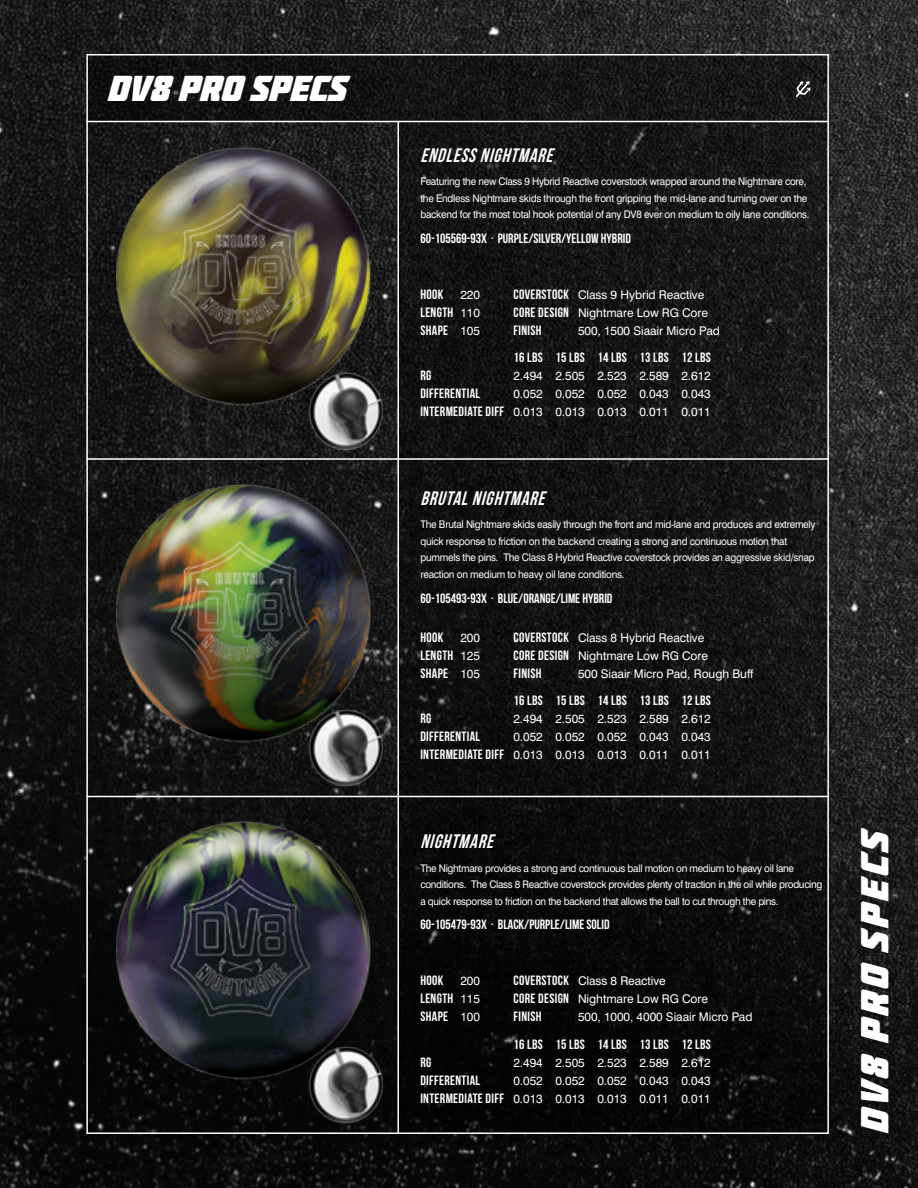
<style>
.page{position:relative;width:918px;height:1188px;background:#fff}
.page>*{position:absolute;margin:0;border:0;box-sizing:border-box;transform-origin:0 0}
.Color_Bar_heading-bd{font:italic 39px "Molot";color:#fff}
.t1{font:italic 36px "Molot";color:#fff}
.DV8_Product_subheadi{font:italic 19.5px "Bebas Neue";color:#fff;scale:.95 1}
.DV8_Ball_Chart_Body{font:13.5px "Bebas Neue";letter-spacing:.025em;color:#fff}
.DV8_Product_body_tex{font:13.5px "Bebas Neue";color:#fff}
.DV8_Ball_Chart_Body-2{font:12px "Swiss 721 BT";letter-spacing:-.005em;color:#fff}
.DV8_Product_body_tex-2{font:10.5px/16.5px "Swiss 721 BT";letter-spacing:-.025em;color:#fff;scale:.95 1}
.s1{font-family:"Swiss 721 BT";font-size:12px}
.s2{font-family:"Bebas Neue";font-size:13.5px}
</style>
<div class="page">
<svg style="left:0;top:0;width:1px;height:1188px"></svg>
<img style="left:1px;top:0;width:917px;height:1188px">
<svg style="left:399px;top:122px;width:427px;height:1009px;background:#101010"></svg>
<svg style="left:89px;top:57px;width:737px;height:64px;background:#151515"></svg>
<svg style="left:796px;top:81px;width:15px;height:16px"></svg>
<img style="left:89px;top:134px;width:309px;height:286px">
<img style="left:295px;top:362px;width:102px;height:96px">
<img style="left:89px;top:471px;width:309px;height:285px">
<img style="left:295px;top:699px;width:102px;height:95px">
<img style="left:89px;top:808px;width:309px;height:285px">
<img style="left:295px;top:1036px;width:102px;height:95px">
<hr style="left:86px;top:796px;width:743px;height:1px;background:#fff">
<hr style="left:86px;top:458px;width:743px;height:2px;background:#fff">
<hr style="left:86px;top:121px;width:743px;height:1px;background:#fff">
<hr style="left:398px;top:122px;width:1px;height:1012px;background:#fff">
<p class="t1" style="left:106px;top:67px;width:251px">DV8 PRO SPECS</p>
<p class="DV8_Product_subheadi" style="left:420px;top:145px;width:146px">ENDLESSNIGHTMARE</p>
<p class="DV8_Product_body_tex-2" style="left:420px;top:173px;width:411px">Featuring the new Class 9 Hybrid Reactive coverstock wrapped around the Nightmare core, the Endless Nightmare skids through the front gripping the mid-lane and turning over on the backend for the most total hook potential of any DV8 ever on medium to oily lane conditions.</p>
<p class="DV8_Product_body_tex" style="left:420px;top:231px;width:212px">60-105569-93X · PURPLE/SILVER/YELLOW HYBRID</p>
<p class="DV8_Ball_Chart_Body" style="left:420px;top:287px;width:25px">HOOK</p>
<p class="DV8_Ball_Chart_Body-2" style="left:460px;top:287px;width:21px">220</p>
<p class="DV8_Ball_Chart_Body" style="left:420px;top:305px;width:61px">LENGTH <span class="s1">110</span></p>
<p class="DV8_Ball_Chart_Body" style="left:420px;top:323px;width:61px">SHAPE <span class="s1">105</span></p>
<p class="DV8_Ball_Chart_Body-2" style="left:514px;top:287px;width:192px"><span class="s2">COVERSTOCK</span> Class 9 Hybrid Reactive</p>
<p class="DV8_Ball_Chart_Body-2" style="left:514px;top:305px;width:196px"><span class="s2">CORE DESIGN</span> Nightmare Low RG Core</p>
<p class="DV8_Ball_Chart_Body" style="left:514px;top:323px;width:30px">FINISH</p>
<p class="DV8_Ball_Chart_Body-2" style="left:578px;top:323px;width:143px">500, 1500 Siaair Micro Pad</p>
<p class="DV8_Ball_Chart_Body" style="left:513px;top:350px;width:199px">16 LBS 15 LBS 14 LBS 13 LBS 12 LBS</p>
<p class="DV8_Ball_Chart_Body" style="left:420px;top:368px;width:13px">RG</p>
<p class="DV8_Ball_Chart_Body-2" style="left:513px;top:369px;width:199px">2.494 2.505 2.523 2.589 2.612</p>
<p class="DV8_Ball_Chart_Body" style="left:420px;top:386px;width:61px">DIFFERENTIAL</p>
<p class="DV8_Ball_Chart_Body-2" style="left:513px;top:387px;width:199px">0.052 0.052 0.052 0.043 0.043</p>
<p class="DV8_Ball_Chart_Body-2" style="left:420px;top:405px;width:292px"><span class="s2">INTERMEDIATE DIFF</span> 0.013 0.013 0.013 0.011 0.011</p>
<p class="DV8_Product_subheadi" style="left:420px;top:488px;width:138px">BRUTALNIGHTMARE</p>
<p class="DV8_Product_body_tex-2" style="left:420px;top:516px;width:417px">The Brutal Nightmare skids easily through the front and mid-lane and produces and extremely quick response to friction on the backend creating a strong and continuous motion that pummels the pins. The Class 8 Hybrid Reactive coverstock provides an aggressive skid/snap reaction on medium to heavy oil lane conditions.</p>
<p class="DV8_Product_body_tex" style="left:420px;top:591px;width:194px">60-105493-93X · BLUE/ORANGE/LIME HYBRID</p>
<p class="DV8_Ball_Chart_Body" style="left:420px;top:630px;width:25px">HOOK</p>
<p class="DV8_Ball_Chart_Body-2" style="left:460px;top:630px;width:21px">200</p>
<p class="DV8_Ball_Chart_Body" style="left:420px;top:648px;width:61px">LENGTH <span class="s1">125</span></p>
<p class="DV8_Ball_Chart_Body" style="left:420px;top:666px;width:61px">SHAPE <span class="s1">105</span></p>
<p class="DV8_Ball_Chart_Body-2" style="left:514px;top:630px;width:192px"><span class="s2">COVERSTOCK</span> Class 8 Hybrid Reactive</p>
<p class="DV8_Ball_Chart_Body-2" style="left:514px;top:648px;width:196px"><span class="s2">CORE DESIGN</span> Nightmare Low RG Core</p>
<p class="DV8_Ball_Chart_Body" style="left:514px;top:666px;width:30px">FINISH</p>
<p class="DV8_Ball_Chart_Body-2" style="left:578px;top:666px;width:177px">500 Siaair Micro Pad, Rough Buff</p>
<p class="DV8_Ball_Chart_Body" style="left:513px;top:693px;width:199px">16 LBS 15 LBS 14 LBS 13 LBS 12 LBS</p>
<p class="DV8_Ball_Chart_Body" style="left:420px;top:711px;width:13px">RG</p>
<p class="DV8_Ball_Chart_Body-2" style="left:513px;top:712px;width:199px">2.494 2.505 2.523 2.589 2.612</p>
<p class="DV8_Ball_Chart_Body" style="left:420px;top:729px;width:61px">DIFFERENTIAL</p>
<p class="DV8_Ball_Chart_Body-2" style="left:513px;top:730px;width:199px">0.052 0.052 0.052 0.043 0.043</p>
<p class="DV8_Ball_Chart_Body-2" style="left:420px;top:748px;width:292px"><span class="s2">INTERMEDIATE DIFF</span> 0.013 0.013 0.013 0.011 0.011</p>
<p class="DV8_Product_subheadi" style="left:420px;top:831px;width:84px">NIGHTMARE</p>
<p class="DV8_Product_body_tex-2" style="left:420px;top:859px;width:425px">The Nightmare provides a strong and continuous ball motion on medium to heavy oil lane conditions. The Class 8 Reactive coverstock provides plenty of traction in the oil while producing a quick response to friction on the backend that allows the ball to cut through the pins.</p>
<p class="DV8_Product_body_tex" style="left:420px;top:917px;width:191px">60-105479-93X · BLACK/PURPLE/LIME SOLID</p>
<p class="DV8_Ball_Chart_Body" style="left:420px;top:973px;width:25px">HOOK</p>
<p class="DV8_Ball_Chart_Body-2" style="left:460px;top:974px;width:21px">200</p>
<p class="DV8_Ball_Chart_Body" style="left:420px;top:991px;width:61px">LENGTH <span class="s1">115</span></p>
<p class="DV8_Ball_Chart_Body" style="left:420px;top:1009px;width:61px">SHAPE <span class="s1">100</span></p>
<p class="DV8_Ball_Chart_Body-2" style="left:514px;top:974px;width:154px"><span class="s2">COVERSTOCK</span> Class 8 Reactive</p>
<p class="DV8_Ball_Chart_Body-2" style="left:514px;top:992px;width:196px"><span class="s2">CORE DESIGN</span> Nightmare Low RG Core</p>
<p class="DV8_Ball_Chart_Body" style="left:514px;top:1009px;width:30px">FINISH</p>
<p class="DV8_Ball_Chart_Body-2" style="left:578px;top:1010px;width:176px">500, 1000, 4000 Siaair Micro Pad</p>
<p class="DV8_Ball_Chart_Body" style="left:513px;top:1037px;width:199px">16 LBS 15 LBS 14 LBS 13 LBS 12 LBS</p>
<p class="DV8_Ball_Chart_Body" style="left:420px;top:1055px;width:13px">RG</p>
<p class="DV8_Ball_Chart_Body-2" style="left:513px;top:1055px;width:199px">2.494 2.505 2.523 2.589 2.612</p>
<p class="DV8_Ball_Chart_Body" style="left:420px;top:1073px;width:61px">DIFFERENTIAL</p>
<p class="DV8_Ball_Chart_Body-2" style="left:513px;top:1073px;width:199px">0.052 0.052 0.052 0.043 0.043</p>
<p class="DV8_Ball_Chart_Body-2" style="left:420px;top:1091px;width:292px"><span class="s2">INTERMEDIATE DIFF</span> 0.013 0.013 0.013 0.011 0.011</p>
<p class="Color_Bar_heading-bd" style="left:852px;top:1135px;width:314px;rotate:-90deg">DV8 PRO SPECS</p>
</div>
